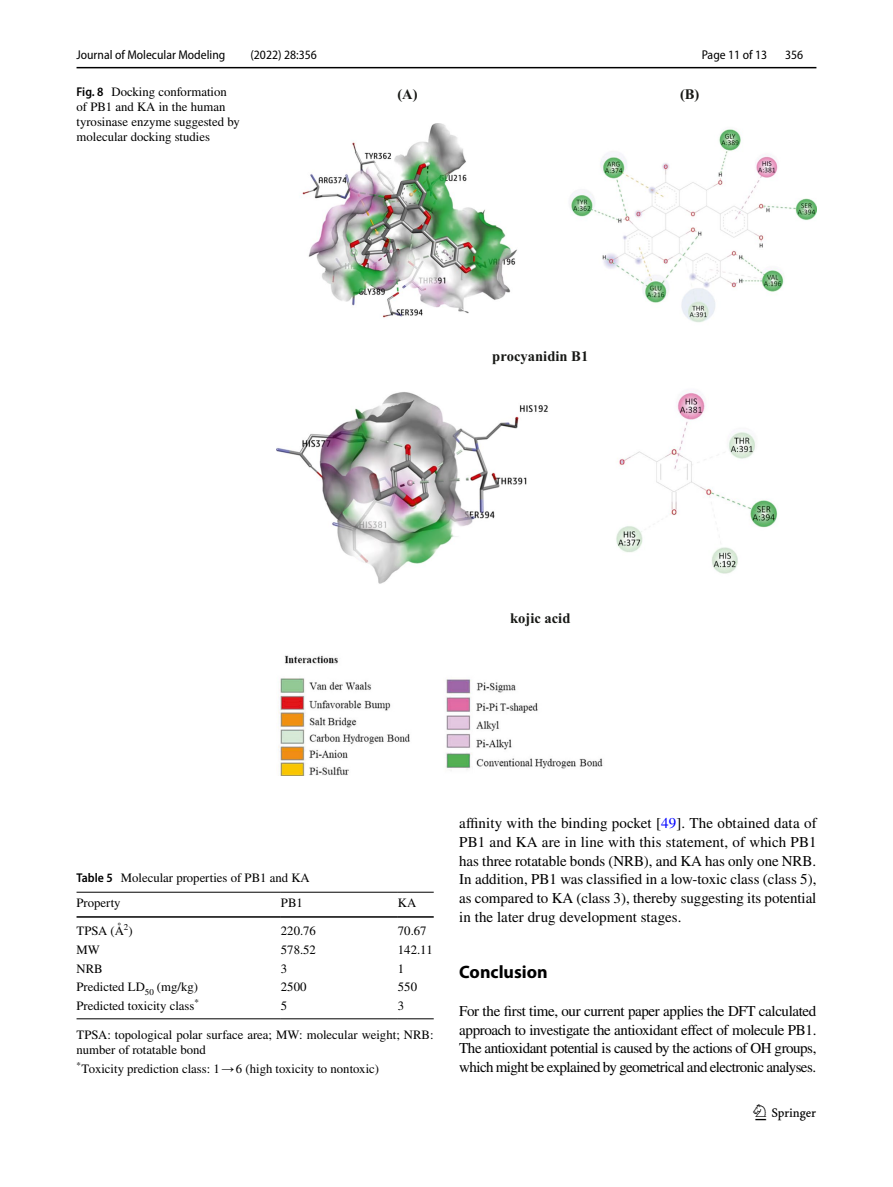
<style>
.page{position:relative;width:893px;height:1187px;background:#fff}
.page>*{position:absolute;margin:0;border:0;box-sizing:border-box;transform-origin:0 0}
.t1{font:22.5px "Springnew Regular 3";color:#000}
.t2{font:700 18px "Myriad Pro";color:#000}
.t3{font:15px/18.8px "STIX";letter-spacing:-.02em;color:#000;text-align:justify}
.t4{font:700 14.55px "Times New Roman";color:#171815}
.t5{font:12.75px/15px "STIX";color:#000}
.t6{font:semi-condensed 12.75px "Myriad Pro";color:#000}
.s1{font-family:"Myriad Pro";font-weight:600;font-stretch:semi-condensed}
.s2{font-family:"Times New Roman"}
.s3{color:#00f}
</style>
<div class="page">
<hr style="left:77px;top:67px;width:739px;height:1px;background:#000">
<img style="left:276px;top:123px;width:540px;height:652px">
<hr style="left:77px;top:891px;width:204px;height:1px;background:#000">
<hr style="left:77px;top:916px;width:204px;height:1px;background:#000">
<hr style="left:281px;top:891px;width:117px;height:1px;background:#000">
<hr style="left:281px;top:916px;width:117px;height:1px;background:#000">
<hr style="left:398px;top:891px;width:36px;height:1px;background:#000">
<hr style="left:398px;top:916px;width:36px;height:1px;background:#000">
<hr style="left:77px;top:1018px;width:204px;height:1px;background:#000">
<hr style="left:281px;top:1018px;width:117px;height:1px;background:#000">
<hr style="left:398px;top:1018px;width:36px;height:1px;background:#000">
<p class="t6" style="left:77px;top:48px;width:150px">Journal of Molecular Modeling</p>
<p class="t6" style="left:250px;top:48px;width:68px">(2022) 28:356</p>
<p class="t6" style="left:702px;top:48px;width:67px">Page 11 of 13</p>
<p class="t6" style="left:785px;top:48px;width:20px">356</p>
<p class="t5" style="left:77px;top:85px;width:165px"><span class="s1">Fig. 8</span> Docking conformation of PB1 and KA in the human tyrosinase enzyme suggested by molecular docking studies</p>
<p class="t4" style="left:397px;top:83px;width:22px">(A)</p>
<p class="t4" style="left:680px;top:83px;width:21px">(B)</p>
<p class="t4" style="left:492px;top:345px;width:98px">procyanidin B1</p>
<p class="t4" style="left:510px;top:607px;width:62px">kojic acid</p>
<p class="t5" style="left:77px;top:870px;width:235px"><span class="s1">Table 5</span> Molecular properties of PB1 and KA</p>
<p class="t5" style="left:77px;top:896px;width:46px">Property</p>
<p class="t5" style="left:281px;top:896px;width:23px">PB1</p>
<p class="t5" style="left:398px;top:896px;width:20px">KA</p>
<p class="t5" style="left:77px;top:924px;width:58px">TPSA (Å<sup>2</sup>)</p>
<p class="t5" style="left:281px;top:924px;width:37px">220.76</p>
<p class="t5" style="left:398px;top:924px;width:30px">70.67</p>
<p class="t5" style="left:77px;top:943px;width:25px">MW</p>
<p class="t5" style="left:281px;top:943px;width:37px">578.52</p>
<p class="t5" style="left:398px;top:943px;width:37px">142.11</p>
<p class="t5" style="left:77px;top:961px;width:28px">NRB</p>
<p class="t5" style="left:281px;top:961px;width:8px">3</p>
<p class="t5" style="left:398px;top:961px;width:8px">1</p>
<p class="t5" style="left:77px;top:980px;width:123px">Predicted LD<sub>50</sub> (mg/kg)</p>
<p class="t5" style="left:281px;top:980px;width:27px">2500</p>
<p class="t5" style="left:398px;top:980px;width:21px">550</p>
<p class="t5" style="left:77px;top:999px;width:124px">Predicted toxicity class<sup>*</sup></p>
<p class="t5" style="left:281px;top:999px;width:8px">5</p>
<p class="t5" style="left:398px;top:999px;width:8px">3</p>
<p class="t5" style="left:77px;top:1027px;width:359px">TPSA: topological polar surface area; MW: molecular weight; NRB: number of rotatable bond</p>
<p class="t5" style="left:77px;top:1062px;width:304px"><sup>*</sup>Toxicity prediction class: 1<span class="s2">→</span>6 (high toxicity to nontoxic)</p>
<p class="t3" style="left:459px;top:814px;width:359px">affinity with the binding pocket [<span class="s3">49</span>]. The obtained data of PB1 and KA are in line with this statement, of which PB1 has three rotatable bonds (NRB), and KA has only one NRB.<br>In addition, PB1 was classified in a low-toxic class (class 5), as compared to KA (class 3), thereby suggesting its potential in the later drug development stages.</p>
<p class="t2" style="left:459px;top:960px;width:90px">Conclusion</p>
<p class="t3" style="left:459px;top:1002px;width:359px">For the first time, our current paper applies the DFT calculated approach to investigate the antioxidant effect of molecule PB1.<br>The antioxidant potential is caused by the actions of OH groups, which might be explained by geometrical and electronic analyses.</p>
<h1 class="t1" style="left:755px;top:1104px;width:62px">1 3</h1>
</div>
